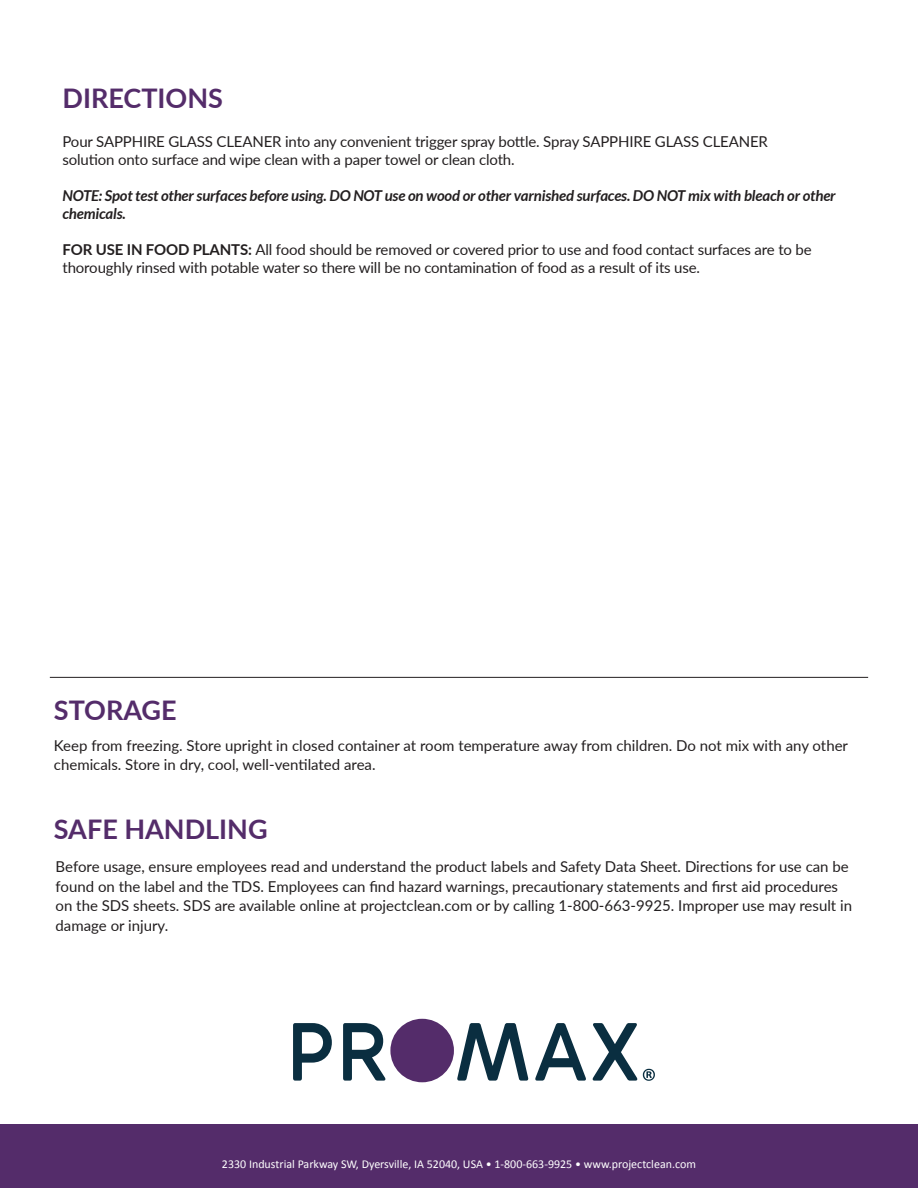
<style>
.page{position:relative;width:918px;height:1188px;background:#fff}
.page>*{position:absolute;margin:0;border:0;box-sizing:border-box;transform-origin:0 0}
.t1{font:700 27px "Lato";color:#542c6a}
.t2{font:15px/19.5px "Lato";letter-spacing:-.005em;color:#231f20}
.t3{font:italic 700 15px/18px "Lato";letter-spacing:-.01em;color:#231f20}
.t4{font:12px "Calibri";color:#fff}
.s1{font-weight:700}
</style>
<div class="page">
<hr style="left:50px;top:677px;width:818px;height:1px;background:#231f20">
<div style="left:0;top:1124px;width:918px;height:64px;background:#542c6a"></div>
<svg style="left:293px;top:1023px;width:39px;height:58px"></svg>
<svg style="left:343px;top:1023px;width:43px;height:58px"></svg>
<svg style="left:457px;top:1023px;width:72px;height:58px"></svg>
<svg style="left:535px;top:1023px;width:51px;height:58px"></svg>
<svg style="left:592px;top:1023px;width:63px;height:58px"></svg>
<div style="left:390px;top:1019px;width:64px;height:63px;background:#542c6a;border-radius:50%"></div>
<p class="t1" style="left:63px;top:78px;width:162px">DIRECTIONS</p>
<p class="t2" style="left:63px;top:131px;width:707px">Pour SAPPHIRE GLASS CLEANER into any convenient trigger spray bottle. Spray SAPPHIRE GLASS CLEANER</p>
<p class="t2" style="left:63px;top:149px;width:454px">solution onto surface and wipe clean with a paper towel or clean cloth.</p>
<p class="t3" style="left:63px;top:187px;width:775px">NOTE: Spot test other surfaces before using. DO NOT use on wood or other varnished surfaces. DO NOT mix with bleach or other chemicals.</p>
<p class="t2" style="left:63px;top:240px;width:751px;line-height:18px"><span class="s1">FOR USE IN FOOD PLANTS:</span> All food should be removed or covered prior to use and food contact surfaces are to be thoroughly rinsed with potable water so there will be no contamination of food as a result of its use.</p>
<p class="t1" style="left:54px;top:691px;width:124px">STORAGE</p>
<p class="t2" style="left:54px;top:735px;width:796px">Keep from freezing. Store upright in closed container at room temperature away from children. Do not mix with any other chemicals. Store in dry, cool, well-ventilated area.</p>
<p class="t1" style="left:54px;top:810px;width:215px">SAFE HANDLING</p>
<p class="t2" style="left:56px;top:856px;width:798px">Before usage, ensure employees read and understand the product labels and Safety Data Sheet. Directions for use can be found on the label and the TDS. Employees can find hazard warnings, precautionary statements and first aid procedures on the SDS sheets. SDS are available online at projectclean.com or by calling 1-800-663-9925. Improper use may result in damage or injury.</p>
<p class="t4" style="left:222px;top:1157px;width:476px">2330 Industrial Parkway SW, Dyersville, IA 52040, USA • 1-800-663-9925 • www.projectclean.com</p>
</div>
